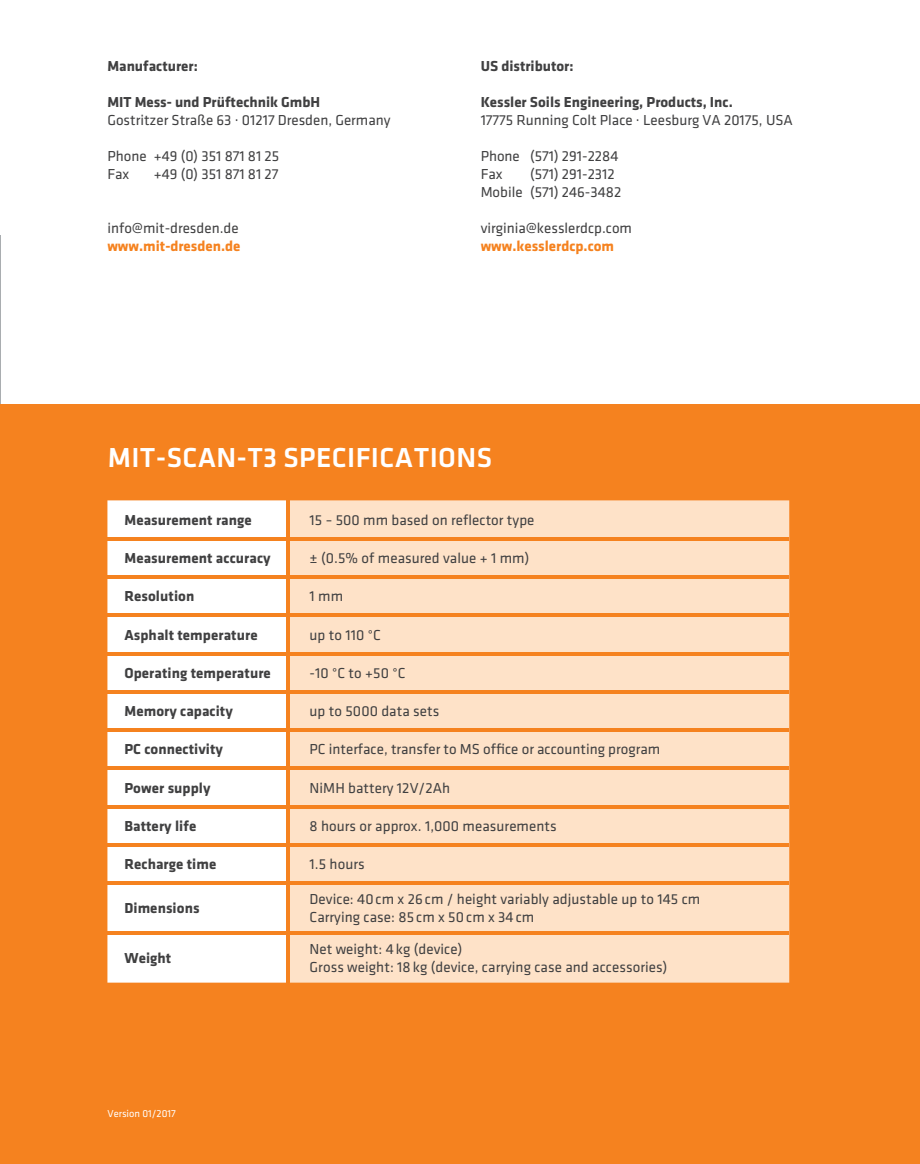
<style>
.page{position:relative;width:920px;height:1164px;background:#fff}
.page>*{position:absolute;margin:0;border:0;box-sizing:border-box;transform-origin:0 0}
.t1{font:500 28.5px "Klavika";letter-spacing:.015em;color:#fff}
.t2{font:15px/18px "Klavika";letter-spacing:.005em;color:#404041}
.t3{font:700 15px "Klavika";letter-spacing:.005em;color:#404041}
.t4{font:700 15px "Klavika";color:#f5821f}
.t5{font:10.5px "Klavika";color:#fff}
</style>
<div class="page">
<img style="left:0;top:235px;width:1px;height:169px">
<img style="left:919px;top:404px;width:1px;height:760px">
<div style="left:0;top:404px;width:919px;height:760px;background:#f5821f"></div>
<div style="left:107px;top:500px;width:179px;height:482px;background:#fff"></div>
<div style="left:290px;top:500px;width:498px;height:482px;background:#fee2c8"></div>
<hr style="left:107px;top:537px;width:681px;height:3px;background:#f5821f">
<hr style="left:107px;top:575px;width:681px;height:3px;background:#f5821f">
<hr style="left:107px;top:614px;width:681px;height:3px;background:#f5821f">
<hr style="left:107px;top:652px;width:681px;height:3px;background:#f5821f">
<hr style="left:107px;top:690px;width:681px;height:3px;background:#f5821f">
<hr style="left:107px;top:728px;width:681px;height:3px;background:#f5821f">
<hr style="left:107px;top:767px;width:681px;height:3px;background:#f5821f">
<hr style="left:107px;top:805px;width:681px;height:3px;background:#f5821f">
<hr style="left:107px;top:843px;width:681px;height:3px;background:#f5821f">
<hr style="left:107px;top:881px;width:681px;height:3px;background:#f5821f">
<hr style="left:107px;top:931px;width:681px;height:3px;background:#f5821f">
<p class="t3" style="left:107px;top:61px;width:92px">Manufacturer:</p>
<p class="t3" style="left:107px;top:97px;width:214px">MIT Mess- und Prüftechnik GmbH</p>
<p class="t2" style="left:107px;top:113px;width:284px">Gostritzer Straße 63 · 01217 Dresden, Germany</p>
<p class="t2" style="left:107px;top:149px;width:173px">Phone +49 (0) 351 871 81 25<br>Fax</p>
<p class="t2" style="left:154px;top:167px;width:126px">+49 (0) 351 871 81 27</p>
<p class="t2" style="left:107px;top:221px;width:133px">info@mit-dresden.de</p>
<p class="t4" style="left:107px;top:241px;width:135px">www.mit-dresden.de</p>
<p class="t3" style="left:480px;top:61px;width:94px">US distributor:</p>
<p class="t3" style="left:480px;top:97px;width:253px">Kessler Soils Engineering, Products, Inc.</p>
<p class="t2" style="left:480px;top:113px;width:313px">17775 Running Colt Place · Leesburg VA 20175, USA</p>
<p class="t2" style="left:480px;top:149px;width:139px">Phone (571) 291-2284<br>Fax</p>
<p class="t2" style="left:480px;top:167px;width:142px;text-indent:50px">(571) 291-2312<br>Mobile (571) 246-3482</p>
<p class="t2" style="left:480px;top:221px;width:153px">virginia@kesslerdcp.com</p>
<p class="t4" style="left:480px;top:241px;width:135px">www.kesslerdcp.com</p>
<h1 class="t1" style="left:108px;top:446px;width:385px">MIT-SCAN-T3 SPECIFICATIONS</h1>
<p class="t3" style="left:124px;top:514px;width:129px">Measurement range</p>
<p class="t2" style="left:309px;top:512px;width:226px">15 − 500 mm based on reflector type</p>
<p class="t3" style="left:124px;top:552px;width:148px">Measurement accuracy</p>
<p class="t2" style="left:309px;top:550px;width:221px">± (0.5% of measured value + 1 mm)</p>
<p class="t3" style="left:124px;top:591px;width:71px">Resolution</p>
<p class="t2" style="left:309px;top:589px;width:35px">1 mm</p>
<p class="t3" style="left:124px;top:629px;width:135px">Asphalt temperature</p>
<p class="t2" style="left:309px;top:627px;width:73px">up to 110 °C</p>
<p class="t3" style="left:124px;top:667px;width:148px">Operating temperature</p>
<p class="t2" style="left:309px;top:665px;width:97px">-10 °C to +50 °C</p>
<p class="t3" style="left:124px;top:705px;width:110px">Memory capacity</p>
<p class="t2" style="left:309px;top:704px;width:131px">up to 5000 data sets</p>
<p class="t3" style="left:124px;top:744px;width:100px">PC connectivity</p>
<p class="t2" style="left:309px;top:742px;width:352px">PC interface, transfer to MS office or accounting program</p>
<p class="t3" style="left:124px;top:782px;width:87px">Power supply</p>
<p class="t2" style="left:309px;top:780px;width:142px">NiMH battery 12V/2Ah</p>
<p class="t3" style="left:124px;top:820px;width:73px">Battery life</p>
<p class="t2" style="left:309px;top:818px;width:248px">8 hours or approx. 1,000 measurements</p>
<p class="t3" style="left:124px;top:858px;width:93px">Recharge time</p>
<p class="t2" style="left:309px;top:857px;width:57px">1.5 hours</p>
<p class="t3" style="left:124px;top:902px;width:77px">Dimensions</p>
<p class="t2" style="left:309px;top:892px;width:392px">Device: 40 cm x 26 cm / height variably adjustable up to 145 cm<br>Carrying case: 85 cm x 50 cm x 34 cm</p>
<p class="t3" style="left:124px;top:952px;width:48px">Weight</p>
<p class="t2" style="left:309px;top:941px;width:359px">Net weight: 4 kg (device)<br>Gross weight: 18 kg (device, carrying case and accessories)</p>
<p class="t5" style="left:107px;top:1110px;width:70px">Version 01/2017</p>
</div>
